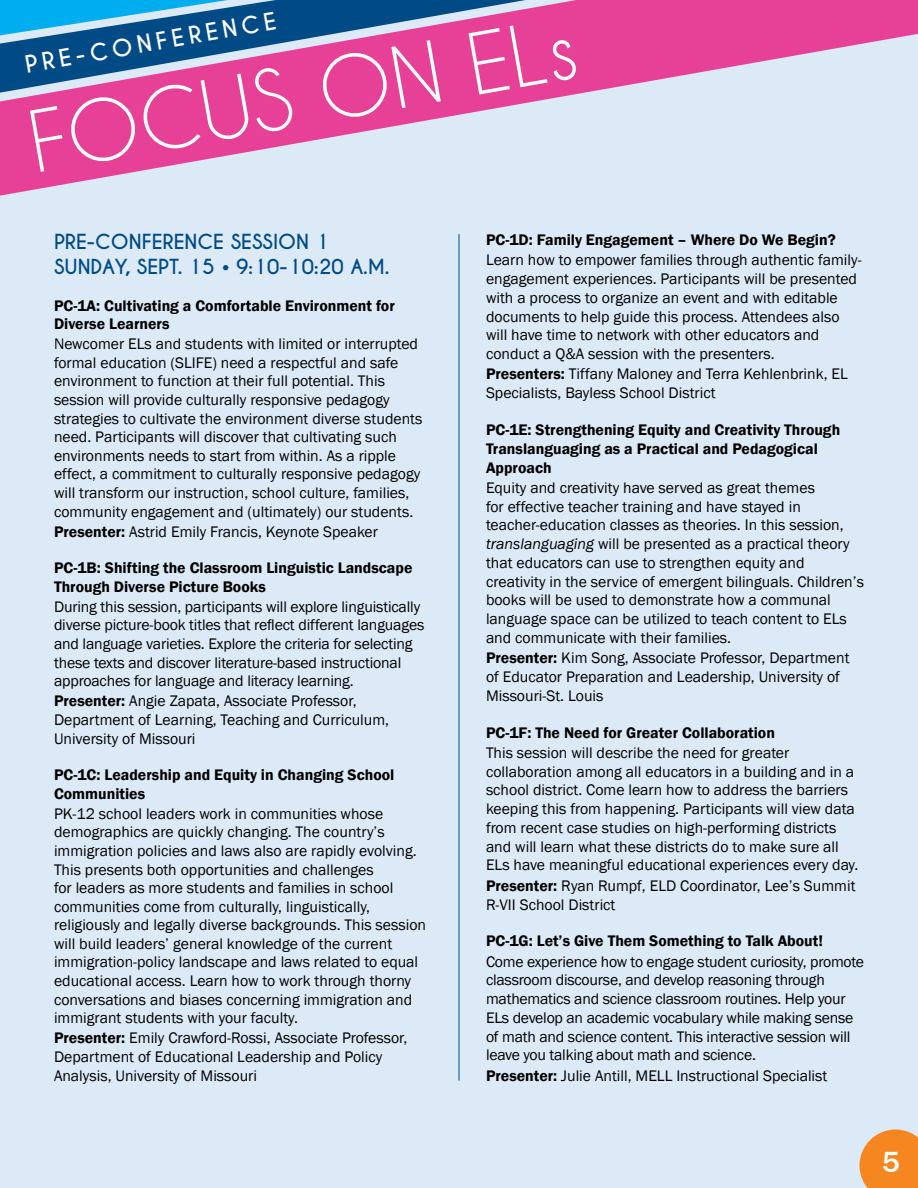
<style>
.page{position:relative;width:918px;height:1188px;background:#dceaf7}
.page>*{position:absolute;margin:0;border:0;box-sizing:border-box;transform-origin:0 0}
.t1{font:79.5px "Caviar Dreams";color:#fff}
.t2{font:500 30px "Franklin Gothic";color:#fff}
.t3{font:700 22.5px "Caviar Dreams";color:#fff}
.Breakout_Sessions{font:700 19.5px/24.8px "Caviar Dreams";color:#004b85}
.Breakout_Sessions-2{font:15.75px/18.8px "Franklin Gothic";color:#000}
.Breakout_Sessions-3{font:600 15.75px/18.6px "Franklin Gothic";color:#000}
.s1{font-family:"ITC Avant Garde Std";font-weight:600}
.s2{font-weight:600}
.s3{font-style:italic}
</style>
<div class="page">
<svg style="left:0;top:0;width:918px;height:196px"></svg>
<svg style="left:0;top:0;width:526px;height:93px;background:#7b63a4"></svg>
<svg style="left:860px;top:1130px;width:58px;height:58px;background:#f39035"></svg>
<hr style="left:459px;top:234px;width:1px;height:847px;background:#004b85">
<p class="t3" style="left:23px;top:51px;width:256px;rotate:-10deg">PRE-CONFERENCE</p>
<p class="t1" style="left:22px;top:96px;width:556px;rotate:-10deg">FOCUS ON ELs</p>
<p class="Breakout_Sessions" style="left:54px;top:230px;width:337px">PRE-CONFERENCE SESSION 1<br>SUNDAY, SEPT. 15 <span class="s1">•</span> 9:10-10:20 A.M.</p>
<p class="Breakout_Sessions-3" style="left:54px;top:296px;width:342px">PC-1A: Cultivating a Comfortable Environment for<br>Diverse Learners</p>
<p class="Breakout_Sessions-2" style="left:54px;top:335px;width:370px">Newcomer ELs and students with limited or interrupted formal education (SLIFE) need a respectful and safe environment to function at their full potential. This session will provide culturally responsive pedagogy strategies to cultivate the environment diverse students need. Participants will discover that cultivating such environments needs to start from within. As a ripple effect, a commitment to culturally responsive pedagogy will transform our instruction, school culture, families, community engagement and (ultimately) our students.</p>
<p class="Breakout_Sessions-2" style="left:54px;top:522px;width:326px"><span class="s2">Presenter:</span> Astrid Emily Francis, Keynote Speaker</p>
<p class="Breakout_Sessions-3" style="left:54px;top:559px;width:360px">PC-1B: Shifting the Classroom Linguistic Landscape<br>Through Diverse Picture Books</p>
<p class="Breakout_Sessions-2" style="left:54px;top:598px;width:372px">During this session, participants will explore linguistically diverse picture-book titles that reflect different languages and language varieties. Explore the criteria for selecting these texts and discover literature-based instructional approaches for language and literacy learning.</p>
<p class="Breakout_Sessions-2" style="left:54px;top:692px;width:337px"><span class="s2">Presenter:</span> Angie Zapata, Associate Professor,<br>Department of Learning, Teaching and Curriculum,<br>University of Missouri</p>
<p class="Breakout_Sessions-3" style="left:54px;top:766px;width:342px">PC-1C: Leadership and Equity in Changing School<br>Communities</p>
<p class="Breakout_Sessions-2" style="left:54px;top:805px;width:374px">PK-12 school leaders work in communities whose demographics are quickly changing. The country’s immigration policies and laws also are rapidly evolving.<br>This presents both opportunities and challenges<br>for leaders as more students and families in school communities come from culturally, linguistically, religiously and legally diverse backgrounds. This session will build leaders’ general knowledge of the current immigration-policy landscape and laws related to equal educational access. Learn how to work through thorny conversations and biases concerning immigration and immigrant students with your faculty.</p>
<p class="Breakout_Sessions-2" style="left:54px;top:1029px;width:355px"><span class="s2">Presenter:</span> Emily Crawford-Rossi, Associate Professor,<br>Department of Educational Leadership and Policy<br>Analysis, University of Missouri</p>
<p class="Breakout_Sessions-3" style="left:486px;top:231px;width:351px">PC-1D: Family Engagement – Where Do We Begin?</p>
<p class="Breakout_Sessions-2" style="left:486px;top:251px;width:377px">Learn how to empower families through authentic family&shy;engagement experiences. Participants will be presented with a process to organize an event and with editable documents to help guide this process. Attendees also will have time to network with other educators and conduct a Q&amp;A session with the presenters.</p>
<p class="Breakout_Sessions-2" style="left:486px;top:365px;width:363px"><span class="s2">Presenters:</span> Tiffany Maloney and Terra Kehlenbrink, EL<br>Specialists, Bayless School District</p>
<p class="Breakout_Sessions-3" style="left:486px;top:421px;width:356px">PC-1E: Strengthening Equity and Creativity Through<br>Translanguaging as a Practical and Pedagogical<br>Approach</p>
<p class="Breakout_Sessions-2" style="left:486px;top:479px;width:380px">Equity and creativity have served as great themes<br>for effective teacher training and have stayed in teacher-education classes as theories. In this session, <span class="s3">translanguaging</span> will be presented as a practical theory that educators can use to strengthen equity and creativity in the service of emergent bilinguals. Children’s books will be used to demonstrate how a communal language space can be utilized to teach content to ELs and communicate with their families.</p>
<p class="Breakout_Sessions-2" style="left:486px;top:649px;width:365px"><span class="s2">Presenter:</span> Kim Song, Associate Professor, Department of Educator Preparation and Leadership, University of<br>Missouri-St. Louis</p>
<p class="Breakout_Sessions-3" style="left:486px;top:723px;width:291px">PC-1F: The Need for Greater Collaboration</p>
<p class="Breakout_Sessions-2" style="left:486px;top:744px;width:374px">This session will describe the need for greater collaboration among all educators in a building and in a school district. Come learn how to address the barriers keeping this from happening. Participants will view data from recent case studies on high-performing districts and will learn what these districts do to make sure all ELs have meaningful educational experiences every day.</p>
<p class="Breakout_Sessions-2" style="left:486px;top:876px;width:371px"><span class="s2">Presenter:</span> Ryan Rumpf, ELD Coordinator, Lee’s Summit<br>R-VII School District</p>
<p class="Breakout_Sessions-3" style="left:486px;top:932px;width:339px">PC-1G: Let’s Give Them Something to Talk About!</p>
<p class="Breakout_Sessions-2" style="left:486px;top:952px;width:380px">Come experience how to engage student curiosity, promote classroom discourse, and develop reasoning through mathematics and science classroom routines. Help your ELs develop an academic vocabulary while making sense of math and science content. This interactive session will leave you talking about math and science.</p>
<p class="Breakout_Sessions-2" style="left:486px;top:1066px;width:343px"><span class="s2">Presenter:</span> Julie Antill, MELL Instructional Specialist</p>
<h2 class="t2" style="left:882px;top:1143px;width:19px">5</h2>
</div>
